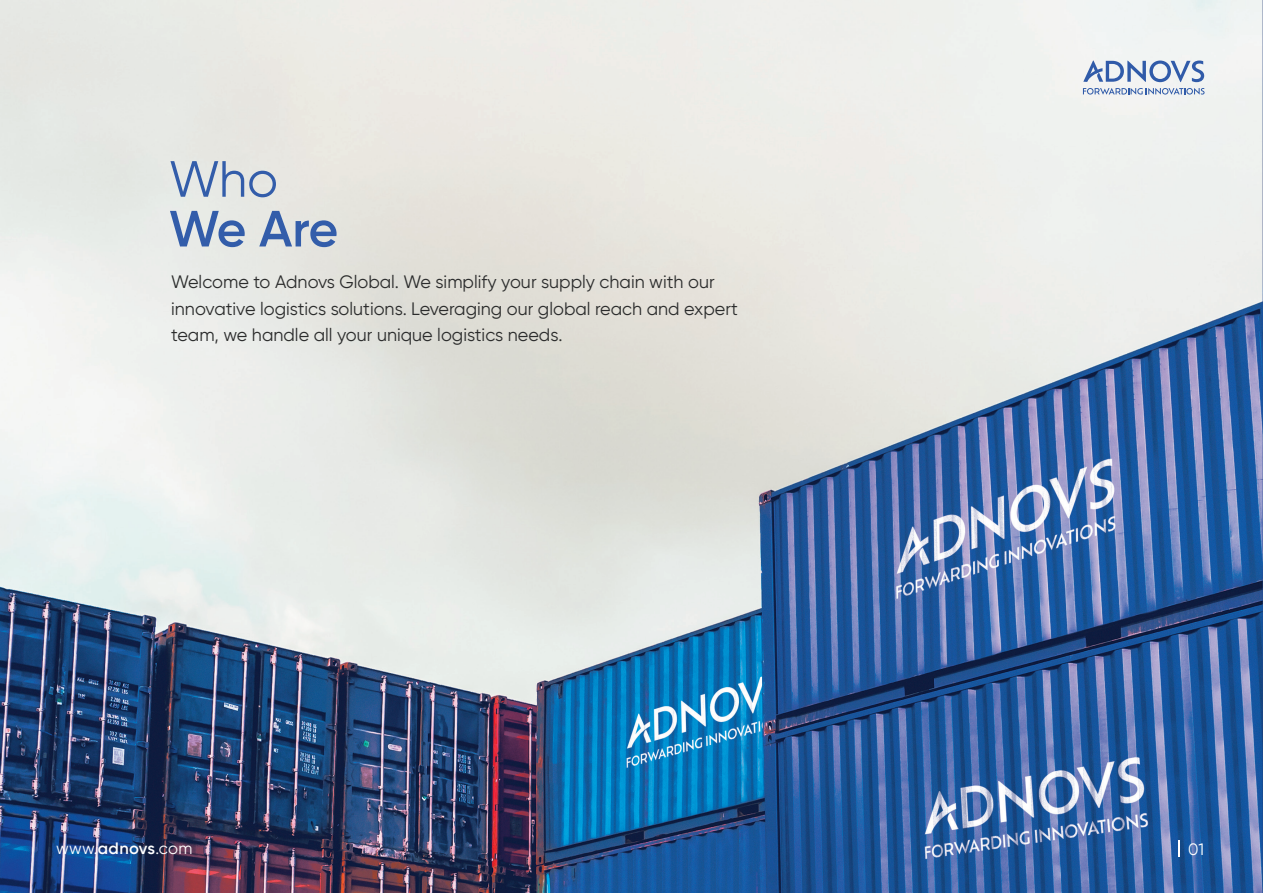
<style>
.page{position:relative;width:1263px;height:893px;background:#fff}
.page>*{position:absolute;margin:0;border:0;box-sizing:border-box;transform-origin:0 0}
.t1{font:600 50.85px "Gilroy";color:#335daa}
.t2{font:50.85px "Gilroy";color:#335daa}
.t3{font:18px/26.4px "Gilroy";color:#2b2c2c}
.t4{font:16.5px "Gilroy";letter-spacing:.02em;color:#fff}
.s1{font-weight:600}
</style>
<div class="page">
<img style="left:0;top:0;width:1263px;height:893px">
<svg style="left:1083px;top:61px;width:121px;height:21px"></svg>
<svg style="left:1083px;top:88px;width:121px;height:7px"></svg>
<svg style="left:1178px;top:840px;width:2px;height:17px"></svg>
<h1 class="t2" style="left:169px;top:148px;width:111px">Who</h1>
<h1 class="t1" style="left:169px;top:197px;width:171px">We Are</h1>
<p class="t3" style="left:171px;top:269px;width:568px">Welcome to Adnovs Global. We simplify your supply chain with our innovative logistics solutions. Leveraging our global reach and expert team, we handle all your unique logistics needs.</p>
<p class="t4" style="left:56px;top:838px;width:138px">www.<span class="s1">adnovs</span>.com</p>
<p class="t4" style="left:1188px;top:839px;width:18px">01</p>
</div>
